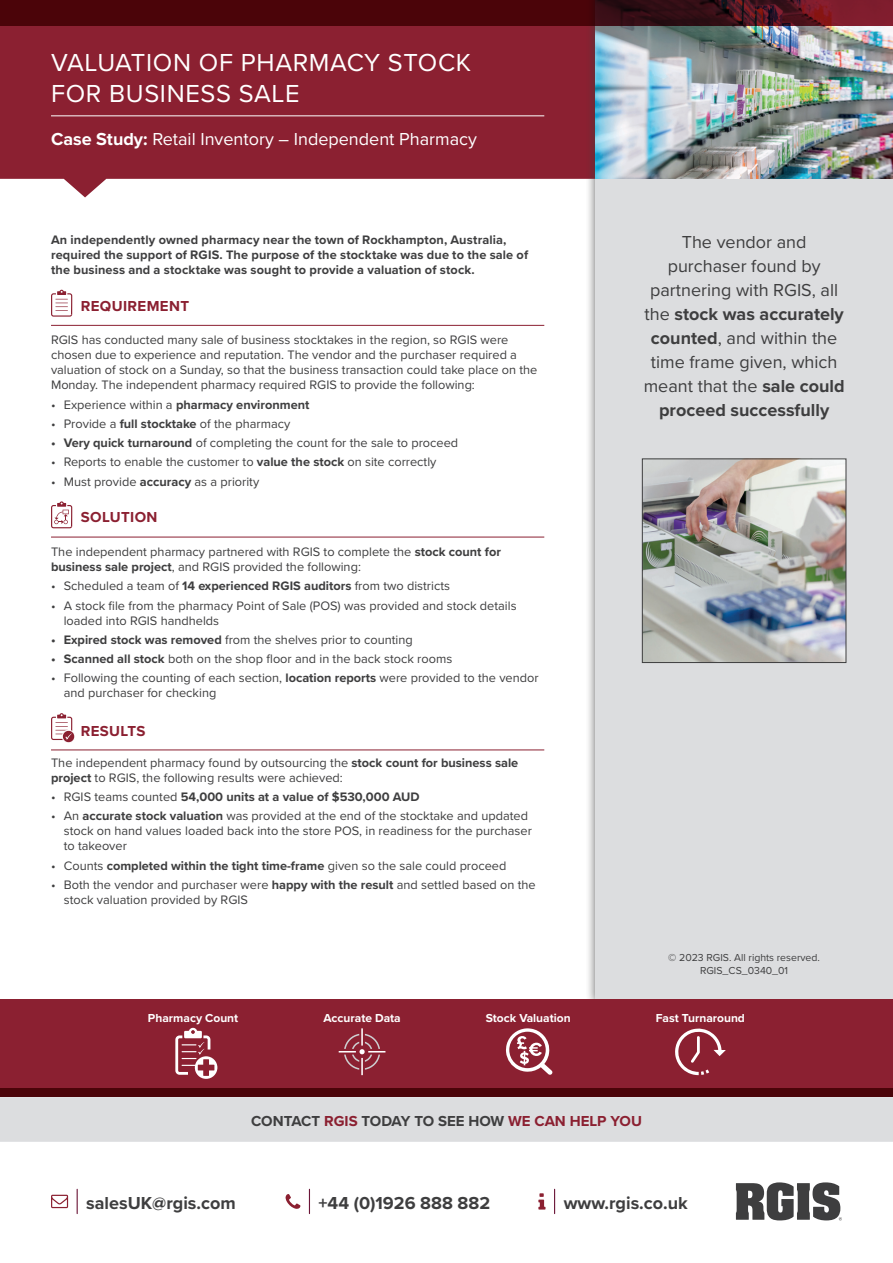
<style>
.page{position:relative;width:893px;height:1263px;background:#fff}
.page>*{position:absolute;margin:0;border:0;box-sizing:border-box;transform-origin:0 0}
.t1{font:25.5px/30.6px "Proxima Nova";letter-spacing:.025em;color:#fff}
.t2{font:18px/24px "Proxima Nova";color:#3e3e3f;text-align:center}
.t3{font:700 18px "Proxima Nova";color:#3e3e3f}
.t4{font:18px "Proxima Nova";color:#fff}
.t5{font:700 15px "Proxima Nova";color:#3e3e3f}
.t6{font:700 15px "Proxima Nova";letter-spacing:.025em;color:#8b2031}
.t7{font:12.75px/15px "Proxima Nova";color:#3e3e3f}
.t8{font:700 12.75px/15px "Proxima Nova";letter-spacing:.01em;color:#3e3e3f}
.t9{font:700 12px "Proxima Nova";color:#fff}
.t10{font:10.5px/12.6px "Proxima Nova";color:#3e3e3f;text-align:center}
.s1{font-weight:700}
.s2{font-weight:400}
.s3{color:#8b2031}
</style>
<div class="page">
<svg style="left:554px;top:1189px;width:1px;height:24px"></svg>
<svg style="left:538px;top:1193px;width:7px;height:16px"></svg>
<svg style="left:77px;top:1189px;width:1px;height:24px"></svg>
<svg style="left:51px;top:1195px;width:17px;height:13px"></svg>
<svg style="left:309px;top:1189px;width:1px;height:24px"></svg>
<svg style="left:286px;top:1194px;width:14px;height:15px"></svg>
<svg style="left:736px;top:1182px;width:106px;height:38px"></svg>
<div style="left:0;top:1097px;width:893px;height:45px;background:#dcdddf"></div>
<svg style="left:0;top:26px;width:585px;height:171px;background:#973746"></svg>
<div style="left:585px;top:0;width:308px;height:1010px;background:#3e3e3f;opacity:.75"></div>
<div style="left:595px;top:0;width:298px;height:1001px;background:#dcdddf"></div>
<hr style="left:51px;top:116px;width:493px;height:1px;background:#fff">
<div style="left:0;top:999px;width:893px;height:98px;background:#8b2031"></div>
<img style="left:595px;top:26px;width:298px;height:153px">
<hr style="left:51px;top:325px;width:493px;height:1px;background:#8b2031">
<hr style="left:51px;top:537px;width:493px;height:1px;background:#8b2031">
<hr style="left:51px;top:750px;width:493px;height:1px;background:#8b2031">
<svg style="left:51px;top:290px;width:22px;height:27px"></svg>
<svg style="left:51px;top:501px;width:22px;height:27px"></svg>
<svg style="left:51px;top:713px;width:24px;height:30px"></svg>
<img style="left:644px;top:461px;width:200px;height:200px">
<div style="left:642px;top:459px;width:204px;height:204px;border:1px solid #3e3e3f"></div>
<svg style="left:0;top:0;width:893px;height:26px;background:#4b090f"></svg>
<div style="left:0;top:1089px;width:893px;height:8px;background:#4b0409"></div>
<svg style="left:339px;top:1028px;width:46px;height:47px"></svg>
<svg style="left:175px;top:1028px;width:42px;height:51px"></svg>
<svg style="left:675px;top:1028px;width:51px;height:47px"></svg>
<svg style="left:506px;top:1028px;width:46px;height:47px"></svg>
<h1 class="t1" style="left:51px;top:46px;width:422px">VALUATION OF PHARMACY STOCK<br>FOR BUSINESS SALE</h1>
<h2 class="t4" style="left:51px;top:125px;width:427px"><span class="s1">Case Study:</span> Retail Inventory – Independent Pharmacy</h2>
<p class="t8" style="left:51px;top:232px;width:479px">An independently owned pharmacy near the town of Rockhampton, Australia, required the support of RGIS. The purpose of the stocktake was due to the sale of the business and a stocktake was sought to provide a valuation of stock.</p>
<p class="t6" style="left:81px;top:294px;width:110px">REQUIREMENT</p>
<p class="t7" style="left:51px;top:332px;width:488px">RGIS has conducted many sale of business stocktakes in the region, so RGIS were chosen due to experience and reputation. The vendor and the purchaser required a valuation of stock on a Sunday, so that the business transaction could take place on the Monday. The independent pharmacy required RGIS to provide the following:</p>
<p class="t8" style="left:51px;top:397px;width:260px"><span class="s2">• Experience within a</span> pharmacy environment</p>
<p class="t7" style="left:51px;top:416px;width:241px">• Provide a <span class="s1">full stocktake</span> of the pharmacy</p>
<p class="t7" style="left:51px;top:435px;width:409px"><span class="s1">• Very quick turnaround</span> of completing the count for the sale to proceed</p>
<p class="t7" style="left:51px;top:454px;width:387px">• Reports to enable the customer to <span class="s1">value the stock</span> on site correctly</p>
<p class="t7" style="left:51px;top:473px;width:210px">• Must provide <span class="s1">accuracy</span> as a priority</p>
<p class="t6" style="left:81px;top:506px;width:78px">SOLUTION</p>
<p class="t7" style="left:51px;top:544px;width:451px">The independent pharmacy partnered with RGIS to complete the <span class="s1">stock count for business sale project</span>, and RGIS provided the following:</p>
<p class="t7" style="left:51px;top:578px;width:400px">• Scheduled a team of <span class="s1">14 experienced RGIS auditors</span> from two districts</p>
<p class="t7" style="left:64px;top:597px;width:454px;text-indent:-13px">• A stock file from the pharmacy Point of Sale (POS) was provided and stock details loaded into RGIS handhelds</p>
<p class="t7" style="left:51px;top:631px;width:363px"><span class="s1">• Expired stock was removed</span> from the shelves prior to counting</p>
<p class="t7" style="left:51px;top:651px;width:403px"><span class="s1">• Scanned all stock</span> both on the shop floor and in the back stock rooms</p>
<p class="t7" style="left:64px;top:670px;width:476px;text-indent:-13px">• Following the counting of each section, <span class="s1">location reports</span> were provided to the vendor and purchaser for checking</p>
<p class="t6" style="left:81px;top:720px;width:66px">RESULTS</p>
<p class="t7" style="left:51px;top:754px;width:469px">The independent pharmacy found by outsourcing the <span class="s1">stock count for business sale project</span> to RGIS, the following results were achieved:</p>
<p class="t8" style="left:51px;top:789px;width:370px"><span class="s2">• RGIS teams counted</span> 54,000 units at a value of $530,000 AUD</p>
<p class="t7" style="left:64px;top:808px;width:470px;text-indent:-13px">• An <span class="s1">accurate stock valuation</span> was provided at the end of the stocktake and updated stock on hand values loaded back into the store POS, in readiness for the purchaser to takeover</p>
<p class="t7" style="left:51px;top:857px;width:457px">• Counts <span class="s1">completed within the tight time-frame</span> given so the sale could proceed</p>
<p class="t7" style="left:64px;top:876px;width:473px;text-indent:-13px">• Both the vendor and purchaser were <span class="s1">happy with the result</span> and settled based on the stock valuation provided by RGIS</p>
<h2 class="t2" style="left:644px;top:229px;width:202px">The vendor and purchaser found by partnering with RGIS, all the <span class="s1">stock was accurately counted</span>, and within the time frame given, which meant that the <span class="s1">sale could proceed successfully</span></h2>
<p class="t10" style="left:668px;top:951px;width:153px">© 2023 RGIS. All rights reserved.<br>RGIS_CS_0340_01</p>
<p class="t9" style="left:148px;top:1009px;width:92px">Pharmacy Count</p>
<p class="t9" style="left:323px;top:1009px;width:79px">Accurate Data</p>
<p class="t9" style="left:486px;top:1009px;width:86px">Stock Valuation</p>
<p class="t9" style="left:656px;top:1009px;width:91px">Fast Turnaround</p>
<p class="t5" style="left:251px;top:1110px;width:392px">CONTACT <span class="s3">RGIS</span> TODAY TO SEE HOW <span class="s3">WE CAN HELP YOU</span></p>
<h2 class="t3" style="left:86px;top:1189px;width:151px">salesUK@rgis.com</h2>
<h2 class="t3" style="left:319px;top:1189px;width:173px">+44 (0)1926 888 882</h2>
<h2 class="t3" style="left:564px;top:1189px;width:126px">www.rgis.co.uk</h2>
</div>
